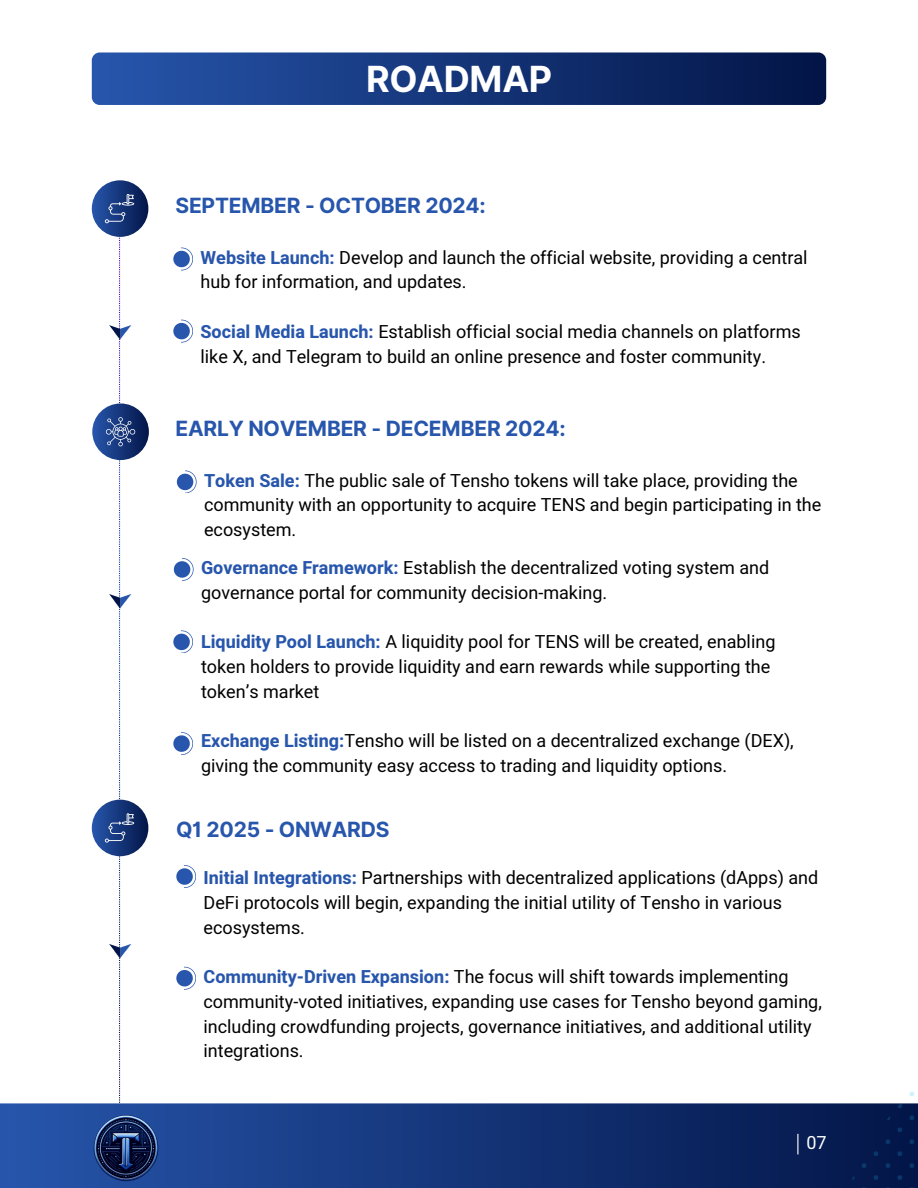
<style>
.page{position:relative;width:918px;height:1188px;background:#fff}
.page>*{position:absolute;margin:0;border:0;box-sizing:border-box;transform-origin:0 0}
.t1{font:700 36px "Inter";letter-spacing:-.01em;color:#fff}
.t2{font:700 21px "Inter";letter-spacing:-.01em;color:#2756ac}
.t3{font:18px/24.8px "Heebo";color:#000}
.t4{font:18px "Heebo";color:#fff}
.s1{font-weight:700;color:#2756ac}
</style>
<div class="page">
<svg style="left:0;top:1103px;width:827px;height:85px;background:#16377c"></svg>
<img style="left:91px;top:1111px;width:70px;height:72px">
<svg style="left:797px;top:1134px;width:1px;height:20px"></svg>
<svg style="left:827px;top:1091px;width:91px;height:97px;background:#243664"></svg>
<svg style="left:173px;top:248px;width:20px;height:22px"></svg>
<svg style="left:176px;top:470px;width:20px;height:23px"></svg>
<svg style="left:173px;top:320px;width:20px;height:22px"></svg>
<svg style="left:176px;top:967px;width:20px;height:22px"></svg>
<svg style="left:176px;top:865px;width:20px;height:23px"></svg>
<div style="left:92px;top:52px;width:734px;height:53px;background:linear-gradient(to right,#2756ac,#021446);border-radius:8px"></div>
<div style="left:92px;top:180px;width:56px;height:57px;background:linear-gradient(to right,#2958ad,#05194b);border-radius:50%"></div>
<svg style="left:92px;top:403px;width:57px;height:57px"></svg>
<svg style="left:92px;top:800px;width:56px;height:56px"></svg>
<svg style="left:105px;top:193px;width:30px;height:995px"></svg>
<svg style="left:173px;top:558px;width:20px;height:22px"></svg>
<svg style="left:173px;top:630px;width:20px;height:23px"></svg>
<svg style="left:173px;top:732px;width:20px;height:23px"></svg>
<p class="t1" style="left:366px;top:57px;width:187px">ROADMAP</p>
<h2 class="t2" style="left:176px;top:193px;width:312px">SEPTEMBER - OCTOBER 2024:</h2>
<p class="t3" style="left:201px;top:246px;width:609px"><span class="s1">Website Launch:</span> Develop and launch the official website, providing a central hub for information, and updates.</p>
<p class="t3" style="left:201px;top:320px;width:602px"><span class="s1">Social Media Launch:</span> Establish official social media channels on platforms like X, and Telegram to build an online presence and foster community.</p>
<p class="t2" style="left:176px;top:416px;width:392px">EARLY NOVEMBER - DECEMBER 2024:</p>
<p class="t3" style="left:204px;top:469px;width:619px"><span class="s1">Token Sale:</span> The public sale of Tensho tokens will take place, providing the community with an opportunity to acquire TENS and begin participating in the ecosystem.</p>
<p class="t3" style="left:201px;top:556px;width:570px"><span class="s1">Governance Framework:</span> Establish the decentralized voting system and governance portal for community decision-making.</p>
<p class="t3" style="left:201px;top:630px;width:576px"><span class="s1">Liquidity Pool Launch:</span> A liquidity pool for TENS will be created, enabling token holders to provide liquidity and earn rewards while supporting the token’s market</p>
<p class="t3" style="left:201px;top:729px;width:594px"><span class="s1">Exchange Listing:</span>Tensho will be listed on a decentralized exchange (DEX), giving the community easy access to trading and liquidity options.</p>
<h2 class="t2" style="left:176px;top:817px;width:215px">Q1 2025 - ONWARDS</h2>
<p class="t3" style="left:204px;top:866px;width:616px"><span class="s1">Initial Integrations:</span> Partnerships with decentralized applications (dApps) and<br>DeFi protocols will begin, expanding the initial utility of Tensho in various ecosystems.</p>
<p class="t3" style="left:204px;top:965px;width:620px"><span class="s1">Community-Driven Expansion:</span> The focus will shift towards implementing community-voted initiatives, expanding use cases for Tensho beyond gaming, including crowdfunding projects, governance initiatives, and additional utility integrations.</p>
<p class="t4" style="left:806px;top:1131px;width:22px">07</p>
</div>
